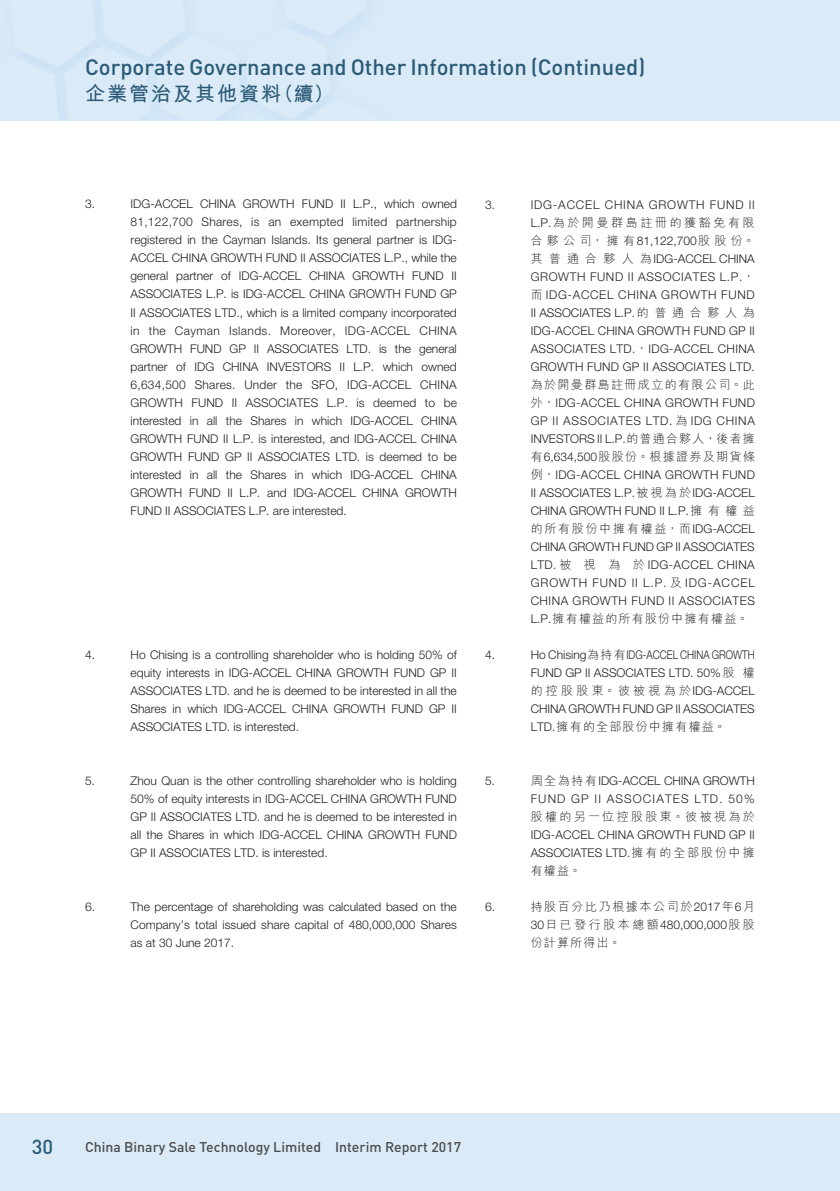
<style>
.page{position:relative;width:840px;height:1191px;background:#fff}
.page>*{position:absolute;margin:0;border:0;box-sizing:border-box;transform-origin:0 0}
.t1{font:500 22px "DIN Pro";color:#2b5b77}
.t2{font:700 20px "M Hei HK";letter-spacing:.1em;color:#2b5b77}
.t3{font:500 20px "DIN Pro";color:#2b5b77}
.t4{font:500 14px "DIN Pro";color:#4b4c4d}
.t5{font:300 12px/18px "Helvetica Neue LT Std";color:#231f20;text-align:justify}
.t6{font:300 12px "M Hei HK";letter-spacing:.135em;color:#231f20}
.t7{font:300 12px/18px "Helvetica Neue LT Std";letter-spacing:.095em;color:#231f20}
.t8{font:300 12px/18px "M Hei HK";letter-spacing:.215em;color:#231f20}
.t9{font:300 12px "M Hei HK";letter-spacing:.1em;color:#231f20}
.t10{font:300 12px "Helvetica Neue LT Std";letter-spacing:.07em;color:#231f20}
.t11{font:300 12px "M Hei HK";letter-spacing:.11em;color:#231f20}
.t12{font:300 12px "M Hei HK";letter-spacing:.27em;color:#231f20}
.t13{font:300 12px "M Hei HK";letter-spacing:.115em;color:#231f20}
.t14{font:300 12px "M Hei HK";letter-spacing:.195em;color:#231f20}
.s1{font-family:"Helvetica Neue LT Std"}
.s2{font-family:"M Hei HK"}
</style>
<div class="page">
<h1 class="t1" style="left:85px;top:52px;width:561px">Corporate Governance and Other Information (Continued)</h1>
<h2 class="t2" style="left:85px;top:79px;width:250px">企業管治及其他資料（續）</h2>
<p class="t5" style="left:85px;top:195px;width:12px">3.</p>
<p class="t5" style="left:130px;top:195px;width:328px">IDG-ACCEL CHINA GROWTH FUND II L.P., which owned 81,122,700 Shares, is an exempted limited partnership registered in the Cayman Islands. Its general partner is IDG-ACCEL CHINA GROWTH FUND II ASSOCIATES L.P., while the general partner of IDG-ACCEL CHINA GROWTH FUND II ASSOCIATES L.P. is IDG-ACCEL CHINA GROWTH FUND GP II ASSOCIATES LTD., which is a limited company incorporated in the Cayman Islands. Moreover, IDG-ACCEL CHINA GROWTH FUND GP II ASSOCIATES LTD. is the general partner of IDG CHINA INVESTORS II L.P. which owned 6,634,500 Shares. Under the SFO, IDG-ACCEL CHINA GROWTH FUND II ASSOCIATES L.P. is deemed to be interested in all the Shares in which IDG-ACCEL CHINA GROWTH FUND II L.P. is interested, and IDG-ACCEL CHINA GROWTH FUND GP II ASSOCIATES LTD. is deemed to be interested in all the Shares in which IDG-ACCEL CHINA GROWTH FUND II L.P. and IDG-ACCEL CHINA GROWTH FUND II ASSOCIATES L.P. are interested.</p>
<p class="t5" style="left:85px;top:645px;width:12px">4.</p>
<p class="t5" style="left:130px;top:645px;width:327px">Ho Chising is a controlling shareholder who is holding 50% of equity interests in IDG-ACCEL CHINA GROWTH FUND GP II ASSOCIATES LTD. and he is deemed to be interested in all the Shares in which IDG-ACCEL CHINA GROWTH FUND GP II ASSOCIATES LTD. is interested.</p>
<p class="t5" style="left:85px;top:771px;width:12px">5.</p>
<p class="t5" style="left:130px;top:771px;width:328px">Zhou Quan is the other controlling shareholder who is holding 50% of equity interests in IDG-ACCEL CHINA GROWTH FUND GP II ASSOCIATES LTD. and he is deemed to be interested in all the Shares in which IDG-ACCEL CHINA GROWTH FUND GP II ASSOCIATES LTD. is interested.</p>
<p class="t5" style="left:85px;top:897px;width:12px">6.</p>
<p class="t5" style="left:130px;top:897px;width:327px">The percentage of shareholding was calculated based on the Company’s total issued share capital of 480,000,000 Shares as at 30 June 2017.</p>
<p class="t5" style="left:485px;top:196px;width:12px">3.</p>
<p class="t10" style="left:530px;top:198px;width:225px">IDG-ACCEL CHINA GROWTH FUND II</p>
<p class="t8" style="left:530px;top:214px;width:225px"><span class="s1">L.P.</span>為於開曼群島註冊的獲豁免有限合夥公司，擁有<span class="s1">81,122,700</span>股股份。</p>
<p class="t5" style="left:530px;top:250px;width:226px"><span class="s2">其普通合夥人為</span>IDG-ACCEL CHINA GROWTH FUND II ASSOCIATES L.P.<span class="s2">，而</span> IDG-ACCEL CHINA GROWTH FUND II ASSOCIATES L.P.<span class="s2">的普通合夥人為</span>IDG-ACCEL CHINA GROWTH FUND GP II ASSOCIATES LTD.<span class="s2">，</span>IDG-ACCEL CHINA GROWTH FUND GP II ASSOCIATES LTD.</p>
<p class="t13" style="left:530px;top:379px;width:225px">為於開曼群島註冊成立的有限公司。此</p>
<p class="t5" style="left:530px;top:394px;width:226px"><span class="s2">外，</span>IDG-ACCEL CHINA GROWTH FUND GP II ASSOCIATES LTD. <span class="s2">為</span> IDG CHINA INVESTORS II L.P.<span class="s2">的普通合夥人，後者擁</span></p>
<p class="t11" style="left:530px;top:451px;width:225px">有<span class="s1">6,634,500</span>股股份。根據證券及期貨條</p>
<p class="t5" style="left:530px;top:466px;width:226px"><span class="s2">例，</span>IDG-ACCEL CHINA GROWTH FUND II ASSOCIATES L.P.<span class="s2">被視為於</span>IDG-ACCEL CHINA GROWTH FUND II L.P.<span class="s2">擁有權益</span></p>
<p class="t6" style="left:530px;top:523px;width:225px">的所有股份中擁有權益，而<span class="s1">IDG-ACCEL</span></p>
<p class="t5" style="left:530px;top:538px;width:226px">CHINA GROWTH FUND GP II ASSOCIATES LTD. <span class="s2">被 視 為 於</span> IDG-ACCEL CHINA GROWTH FUND II L.P. <span class="s2">及</span> IDG-ACCEL CHINA GROWTH FUND II ASSOCIATES</p>
<p class="t9" style="left:530px;top:613px;width:219px"><span class="s1">L.P.</span>擁有權益的所有股份中擁有權益。</p>
<p class="t5" style="left:485px;top:646px;width:12px">4.</p>
<p class="t5" style="left:530px;top:646px;width:225px">Ho Chising<span class="s2">為持有</span>IDG-ACCEL CHINA GROWTH<br>FUND GP II ASSOCIATES LTD. 50% <span class="s2">股 權</span></p>
<p class="t12" style="left:530px;top:685px;width:225px">的控股股東。彼被視為於<span class="s1">IDG-ACCEL</span></p>
<p class="t5" style="left:530px;top:700px;width:225px">CHINA GROWTH FUND GP II ASSOCIATES</p>
<p class="t9" style="left:530px;top:721px;width:197px"><span class="s1">LTD.</span>擁有的全部股份中擁有權益。</p>
<p class="t5" style="left:485px;top:772px;width:12px">5.</p>
<p class="t7" style="left:530px;top:772px;width:225px"><span class="s2">周全為持有</span>IDG-ACCEL CHINA GROWTH<br>FUND GP II ASSOCIATES LTD. 50%</p>
<p class="t14" style="left:530px;top:811px;width:225px">股權的另一位控股股東。彼被視為於</p>
<p class="t5" style="left:530px;top:826px;width:225px">IDG-ACCEL CHINA GROWTH FUND GP II<br>ASSOCIATES LTD.<span class="s2">擁有的全部股份中擁</span></p>
<p class="t6" style="left:530px;top:865px;width:52px">有權益。</p>
<p class="t5" style="left:485px;top:898px;width:12px">6.</p>
<p class="t6" style="left:530px;top:901px;width:225px">持股百分比乃根據本公司於<span class="s1">2017</span>年<span class="s1">6</span>月</p>
<p class="t5" style="left:530px;top:916px;width:225px">30<span class="s2">日已發行股本總額</span>480,000,000<span class="s2">股股</span></p>
<p class="t6" style="left:530px;top:937px;width:91px">份計算所得出。</p>
<h2 class="t3" style="left:32px;top:1133px;width:23px">30</h2>
<p class="t4" style="left:85px;top:1137px;width:377px">China Binary Sale Technology Limited Interim Report 2017</p>
</div>
